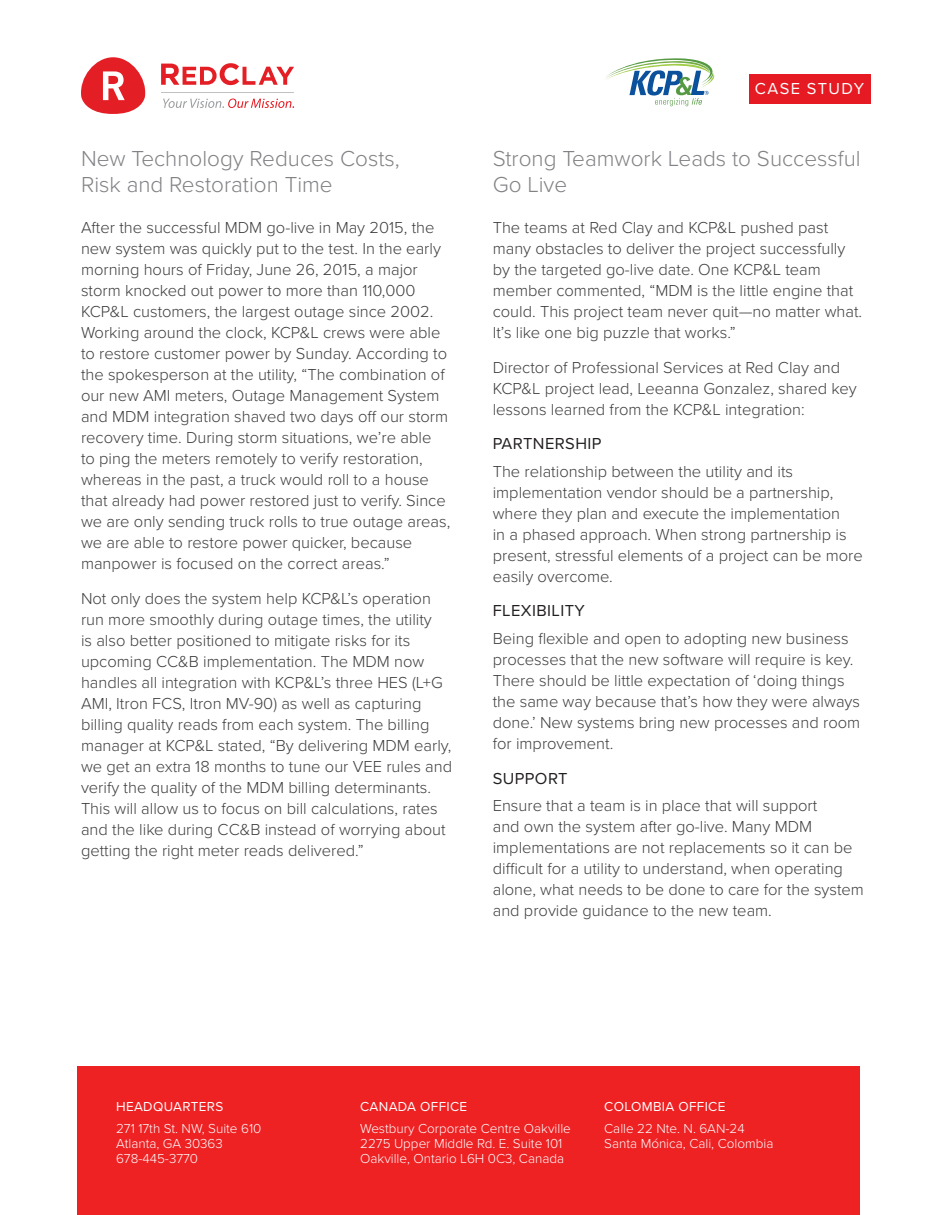
<style>
.page{position:relative;width:945px;height:1215px;background:#fff}
.page>*{position:absolute;margin:0;border:0;box-sizing:border-box;transform-origin:0 0}
.t1{font:300 22.5px/25.5px "Proxima Nova";color:#808285}
.t2{font:300 16.5px/21px "Proxima Nova";color:#3e3e3f}
.t3{font:16.5px "Proxima Nova";letter-spacing:.025em;color:#231f20}
.t4{font:16.5px "Proxima Nova";letter-spacing:.085em;color:#fff}
.t5{font:300 13.5px/15px "Proxima Nova";color:#fff}
.t6{font:13.5px "Proxima Nova";letter-spacing:.025em;color:#fff}
</style>
<div class="page">
<div style="left:77px;top:1066px;width:783px;height:149px;background:#ee2123"></div>
<div style="left:749px;top:74px;width:122px;height:30px;background:#e51a23"></div>
<svg style="left:81px;top:57px;width:65px;height:57px"></svg>
<svg style="left:161px;top:92px;width:133px;height:1px"></svg>
<svg style="left:161px;top:63px;width:133px;height:22px"></svg>
<svg style="left:163px;top:99px;width:131px;height:9px"></svg>
<svg style="left:606px;top:58px;width:108px;height:48px"></svg>
<h1 class="t1" style="left:81px;top:145px;width:320px">New Technology Reduces Costs,<br>Risk and Restoration Time</h1>
<p class="t2" style="left:81px;top:216px;width:371px">After the successful MDM go-live in May 2015, the new system was quickly put to the test. In the early morning hours of Friday, June 26, 2015, a major storm knocked out power to more than 110,000<br>KCP&amp;L customers, the largest outage since 2002.<br>Working around the clock, KCP&amp;L crews were able to restore customer power by Sunday. According to the spokesperson at the utility, “The combination of our new AMI meters, Outage Management System and MDM integration shaved two days off our storm recovery time. During storm situations, we’re able<br>to ping the meters remotely to verify restoration, whereas in the past, a truck would roll to a house that already had power restored just to verify. Since we are only sending truck rolls to true outage areas, we are able to restore power quicker, because manpower is focused on the correct areas.”</p>
<p class="t2" style="left:81px;top:587px;width:373px">Not only does the system help KCP&amp;L’s operation run more smoothly during outage times, the utility<br>is also better positioned to mitigate risks for its upcoming CC&amp;B implementation. The MDM now handles all integration with KCP&amp;L’s three HES (L+G AMI, Itron FCS, Itron MV-90) as well as capturing billing quality reads from each system. The billing manager at KCP&amp;L stated, “By delivering MDM early, we get an extra 18 months to tune our VEE rules and verify the quality of the MDM billing determinants.<br>This will allow us to focus on bill calculations, rates and the like during CC&amp;B instead of worrying about getting the right meter reads delivered.”</p>
<p class="t4" style="left:755px;top:76px;width:111px">CASE STUDY</p>
<h1 class="t1" style="left:493px;top:145px;width:370px">Strong Teamwork Leads to Successful<br>Go Live</h1>
<p class="t2" style="left:493px;top:216px;width:371px">The teams at Red Clay and KCP&amp;L pushed past many obstacles to deliver the project successfully by the targeted go-live date. One KCP&amp;L team member commented, “MDM is the little engine that could. This project team never quit—no matter what.<br>It’s like one big puzzle that works.”</p>
<p class="t2" style="left:493px;top:356px;width:366px">Director of Professional Services at Red Clay and<br>KCP&amp;L project lead, Leeanna Gonzalez, shared key lessons learned from the KCP&amp;L integration:</p>
<p class="t3" style="left:493px;top:431px;width:110px">PARTNERSHIP</p>
<p class="t2" style="left:493px;top:460px;width:371px">The relationship between the utility and its implementation vendor should be a partnership, where they plan and execute the implementation<br>in a phased approach. When strong partnership is present, stressful elements of a project can be more easily overcome.</p>
<p class="t3" style="left:493px;top:599px;width:94px">FLEXIBILITY</p>
<p class="t2" style="left:493px;top:627px;width:369px">Being flexible and open to adopting new business processes that the new software will require is key.<br>There should be little expectation of ‘doing things the same way because that’s how they were always done.’ New systems bring new processes and room for improvement.</p>
<p class="t3" style="left:493px;top:766px;width:76px">SUPPORT</p>
<p class="t2" style="left:493px;top:794px;width:373px">Ensure that a team is in place that will support<br>and own the system after go-live. Many MDM implementations are not replacements so it can be difficult for a utility to understand, when operating alone, what needs to be done to care for the system and provide guidance to the new team.</p>
<p class="t6" style="left:116px;top:1096px;width:109px">HEADQUARTERS</p>
<p class="t5" style="left:116px;top:1120px;width:147px">271 17th St. NW, Suite 610<br>Atlanta, GA 30363<br>678-445-3770</p>
<p class="t6" style="left:360px;top:1096px;width:108px">CANADA OFFICE</p>
<p class="t5" style="left:360px;top:1120px;width:212px">Westbury Corporate Centre Oakville<br>2275 Upper Middle Rd. E. Suite 101<br>Oakville, Ontario L6H 0C3, Canada</p>
<p class="t6" style="left:604px;top:1096px;width:123px">COLOMBIA OFFICE</p>
<p class="t5" style="left:604px;top:1120px;width:171px">Calle 22 Nte. N. 6AN-24<br>Santa Mónica, Cali, Colombia</p>
</div>
